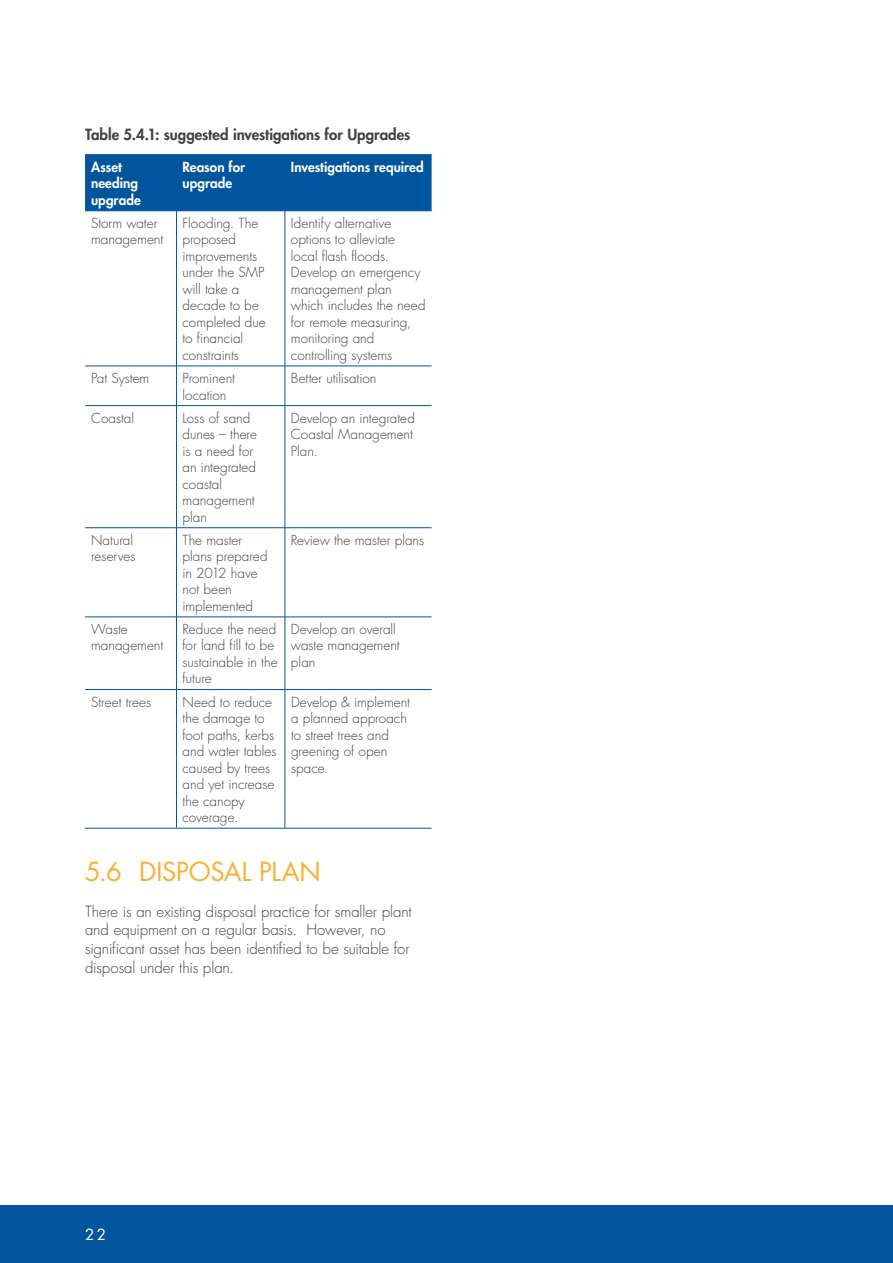
<style>
.page{position:relative;width:893px;height:1263px;background:#fff}
.page>*{position:absolute;margin:0;border:0;box-sizing:border-box;transform-origin:0 0}
.t1{font:25.5px "Futura Std";letter-spacing:-.01em;color:#fbaf34}
.t2{font:300 15px/18.8px "Futura Std";letter-spacing:-.01em;color:#414042}
.t3{font:800 15px "Futura Std";color:#414042}
.t4{font:15px "Futura Std";color:#fff}
.t5{font:300 13.5px/16.5px "Futura Std";color:#414042}
.t6{font:800 13.5px/16.5px "Futura Std";letter-spacing:.005em;color:#fff}
</style>
<div class="page">
<div style="left:0;top:1205px;width:893px;height:58px;background:#00559d"></div>
<div style="left:85px;top:155px;width:347px;height:56px;background:#00559d"></div>
<hr style="left:85px;top:154px;width:91px;height:1px;background:#00559d">
<hr style="left:176px;top:154px;width:109px;height:1px;background:#00559d">
<hr style="left:176px;top:155px;width:1px;height:56px;background:#00559d">
<hr style="left:285px;top:154px;width:147px;height:1px;background:#00559d">
<hr style="left:285px;top:155px;width:1px;height:56px;background:#00559d">
<hr style="left:176px;top:211px;width:1px;height:155px;background:#00559d">
<hr style="left:285px;top:211px;width:1px;height:155px;background:#00559d">
<hr style="left:176px;top:366px;width:1px;height:39px;background:#00559d">
<hr style="left:285px;top:366px;width:1px;height:39px;background:#00559d">
<hr style="left:176px;top:406px;width:1px;height:121px;background:#00559d">
<hr style="left:285px;top:406px;width:1px;height:121px;background:#00559d">
<hr style="left:176px;top:528px;width:1px;height:89px;background:#00559d">
<hr style="left:285px;top:528px;width:1px;height:89px;background:#00559d">
<hr style="left:176px;top:617px;width:1px;height:72px;background:#00559d">
<hr style="left:285px;top:617px;width:1px;height:72px;background:#00559d">
<hr style="left:176px;top:690px;width:1px;height:138px;background:#00559d">
<hr style="left:285px;top:690px;width:1px;height:138px;background:#00559d">
<hr style="left:85px;top:211px;width:91px;height:1px;background:#00559d">
<hr style="left:176px;top:211px;width:109px;height:1px;background:#00559d">
<hr style="left:285px;top:211px;width:147px;height:1px;background:#00559d">
<hr style="left:85px;top:366px;width:91px;height:1px;background:#00559d">
<hr style="left:176px;top:366px;width:109px;height:1px;background:#00559d">
<hr style="left:285px;top:366px;width:147px;height:1px;background:#00559d">
<hr style="left:85px;top:828px;width:91px;height:1px;background:#00559d">
<hr style="left:176px;top:828px;width:109px;height:1px;background:#00559d">
<hr style="left:285px;top:828px;width:147px;height:1px;background:#00559d">
<hr style="left:85px;top:405px;width:91px;height:1px;background:#00559d">
<hr style="left:176px;top:405px;width:109px;height:1px;background:#00559d">
<hr style="left:285px;top:405px;width:147px;height:1px;background:#00559d">
<hr style="left:85px;top:527px;width:91px;height:1px;background:#00559d">
<hr style="left:176px;top:527px;width:109px;height:1px;background:#00559d">
<hr style="left:285px;top:527px;width:147px;height:1px;background:#00559d">
<hr style="left:85px;top:617px;width:91px;height:1px;background:#00559d">
<hr style="left:176px;top:617px;width:109px;height:1px;background:#00559d">
<hr style="left:285px;top:617px;width:147px;height:1px;background:#00559d">
<hr style="left:85px;top:689px;width:91px;height:1px;background:#00559d">
<hr style="left:176px;top:689px;width:109px;height:1px;background:#00559d">
<hr style="left:285px;top:689px;width:147px;height:1px;background:#00559d">
<p class="t3" style="left:85px;top:125px;width:327px">Table 5.4.1: suggested investigations for Upgrades</p>
<p class="t6" style="left:91px;top:159px;width:51px">Asset needing upgrade</p>
<p class="t6" style="left:182px;top:159px;width:64px">Reason for upgrade</p>
<p class="t6" style="left:291px;top:159px;width:134px">Investigations required</p>
<p class="t5" style="left:91px;top:215px;width:74px">Storm water management</p>
<p class="t5" style="left:182px;top:215px;width:85px">Flooding. The proposed improvements under the SMP will take a decade to be completed due to financial constraints</p>
<p class="t5" style="left:291px;top:215px;width:136px">Identify alternative options to alleviate<br>local flash floods.<br>Develop an emergency management plan which includes the need for remote measuring, monitoring and controlling systems</p>
<p class="t5" style="left:91px;top:370px;width:60px">Pat System</p>
<p class="t5" style="left:182px;top:370px;width:54px">Prominent location</p>
<p class="t5" style="left:291px;top:370px;width:87px">Better utilisation</p>
<p class="t5" style="left:91px;top:410px;width:45px">Coastal</p>
<p class="t5" style="left:183px;top:410px;width:76px">Loss of sand dunes – there is a need for an integrated coastal management plan</p>
<p class="t5" style="left:291px;top:410px;width:125px">Develop an integrated<br>Coastal Management<br>Plan.</p>
<p class="t5" style="left:91px;top:532px;width:46px">Natural reserves</p>
<p class="t5" style="left:183px;top:532px;width:87px">The master plans prepared in 2012 have not been implemented</p>
<p class="t5" style="left:291px;top:532px;width:135px">Review the master plans</p>
<p class="t5" style="left:91px;top:621px;width:74px">Waste management</p>
<p class="t5" style="left:183px;top:621px;width:97px">Reduce the need for land fill to be sustainable in the future</p>
<p class="t5" style="left:291px;top:621px;width:110px">Develop an overall waste management plan</p>
<p class="t5" style="left:91px;top:694px;width:62px">Street trees</p>
<p class="t5" style="left:183px;top:694px;width:95px">Need to reduce the damage to foot paths, kerbs and water tables caused by trees and yet increase the canopy coverage.</p>
<p class="t5" style="left:291px;top:694px;width:121px">Develop &amp; implement a planned approach to street trees and greening of open space.</p>
<h1 class="t1" style="left:85px;top:855px;width:237px">5.6 DISPOSAL PLAN</h1>
<p class="t2" style="left:85px;top:902px;width:328px">There is an existing disposal practice for smaller plant and equipment on a regular basis. However, no significant asset has been identified to be suitable for disposal under this plan.</p>
<p class="t4" style="left:85px;top:1225px;width:22px">22</p>
</div>
